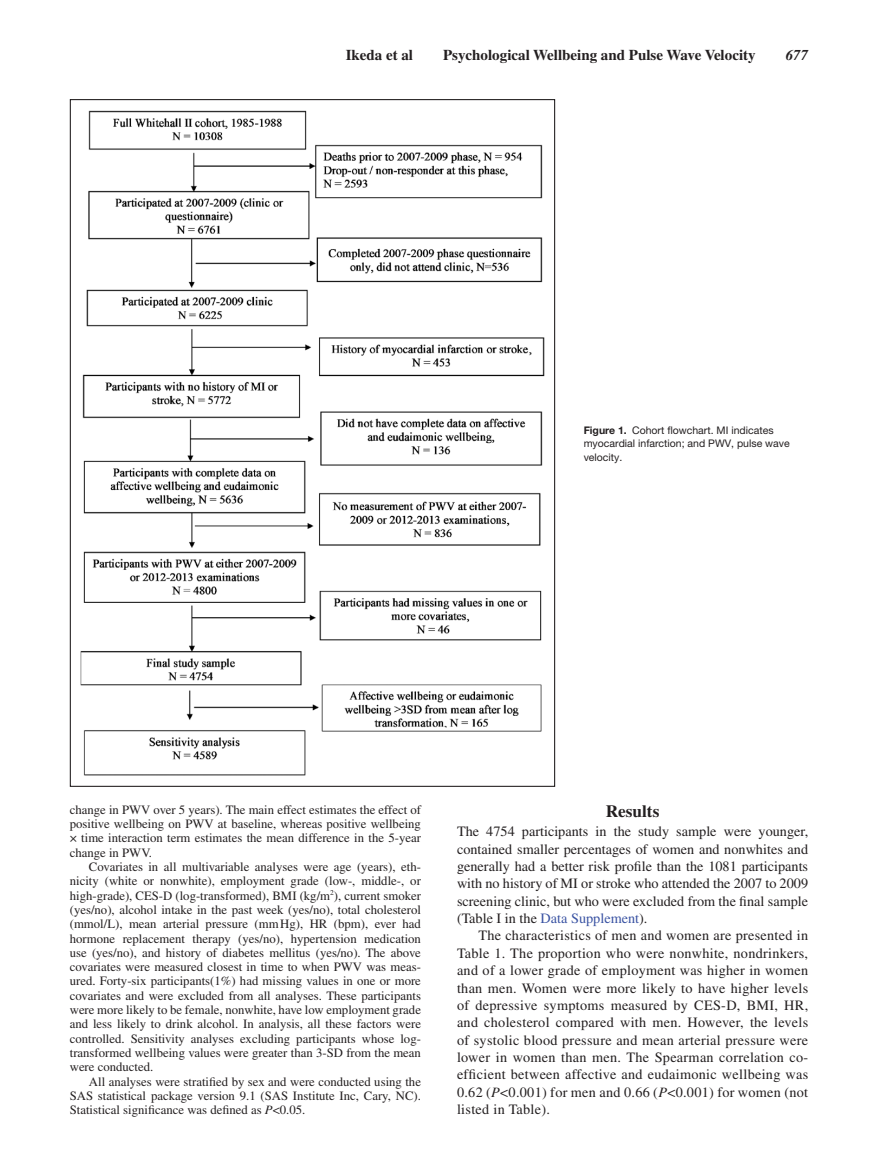
<style>
.page{position:relative;width:878px;height:1175px;background:#fff}
.page>*{position:absolute;margin:0;border:0;box-sizing:border-box;transform-origin:0 0}
.t1{font:700 17.25px "Times";color:#231f20}
.t2{font:700 15px "Times";color:#231f20}
.t3{font:italic 700 15px "Times";color:#231f20}
.t4{font:14.25px/17.4px "Times";color:#231f20;text-align:justify}
.t5{font:12.75px/14.2px "Times";color:#231f20;text-align:justify}
.t6{font:10.5px/13.5px "Helvetica Neue";color:#231f20}
.s1{font-weight:700}
.s2{font-style:italic}
.s3{color:#3a53a3}
</style>
<div class="page">
<svg style="left:69px;top:99px;width:486px;height:688px"></svg>
<p class="t2" style="left:346px;top:46px;width:69px">Ikeda et al</p>
<p class="t2" style="left:443px;top:46px;width:314px">Psychological Wellbeing and Pulse Wave Velocity</p>
<p class="t3" style="left:785px;top:47px;width:24px">677</p>
<p class="t6" style="left:583px;top:423px;width:207px"><span class="s1">Figure 1.</span> Cohort flowchart. MI indicates myocardial infarction; and PWV, pulse wave velocity.</p>
<p class="t5" style="left:70px;top:802px;width:353px">change in PWV over 5 years). The main effect estimates the effect of positive wellbeing on PWV at baseline, whereas positive wellbeing × time interaction term estimates the mean difference in the 5-year change in PWV.</p>
<p class="t5" style="left:70px;top:859px;width:353px;text-indent:19px">Covariates in all multivariable analyses were age (years), eth&shy;nicity (white or nonwhite), employment grade (low-, middle-, or high-grade), CES-D (log-transformed), BMI (kg/m<sup>2</sup>), current smoker (yes/no), alcohol intake in the past week (yes/no), total cholesterol (mmol/L), mean arterial pressure (mmHg), HR (bpm), ever had hormone replacement therapy (yes/no), hypertension medication use (yes/no), and history of diabetes mellitus (yes/no). The above covariates were measured closest in time to when PWV was meas&shy;ured. Forty-six participants(1%) had missing values in one or more covariates and were excluded from all analyses. These participants were more likely to be female, nonwhite, have low employment grade and less likely to drink alcohol. In analysis, all these factors were controlled. Sensitivity analyses excluding participants whose log&shy;transformed wellbeing values were greater than 3-SD from the mean were conducted.</p>
<p class="t5" style="left:70px;top:1074px;width:353px;text-indent:19px">All analyses were stratified by sex and were conducted using the SAS statistical package version 9.1 (SAS Institute Inc, Cary, NC).<br>Statistical significance was defined as <span class="s2">P</span>&lt;0.05.</p>
<h1 class="t1" style="left:605px;top:801px;width:55px">Results</h1>
<p class="t4" style="left:457px;top:822px;width:353px">The 4754 participants in the study sample were younger, contained smaller percentages of women and nonwhites and generally had a better risk profile than the 1081 participants with no history of MI or stroke who attended the 2007 to 2009 screening clinic, but who were excluded from the final sample (Table I in the <span class="s3">Data Supplement</span>).</p>
<p class="t4" style="left:457px;top:927px;width:353px;text-indent:21px">The characteristics of men and women are presented in Table 1. The proportion who were nonwhite, nondrinkers, and of a lower grade of employment was higher in women than men. Women were more likely to have higher levels of depressive symptoms measured by CES-D, BMI, HR, and cholesterol compared with men. However, the levels of systolic blood pressure and mean arterial pressure were lower in women than men. The Spearman correlation co&shy;efficient between affective and eudaimonic wellbeing was 0.62 (<span class="s2">P</span>&lt;0.001) for men and 0.66 (<span class="s2">P</span>&lt;0.001) for women (not listed in Table).</p>
</div>
